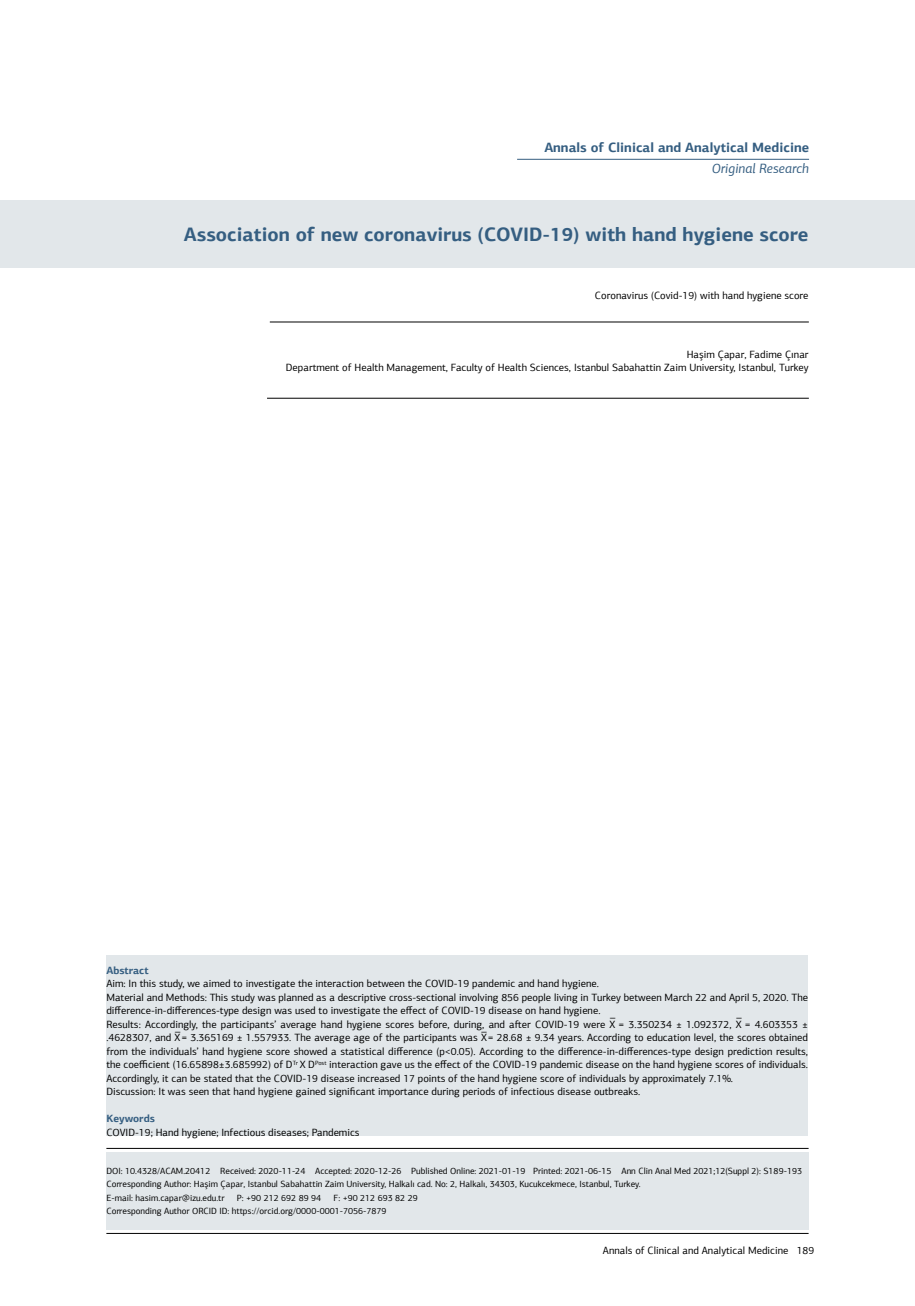
<style>
.page{position:relative;width:915px;height:1306px;background:#fff}
.page>*{position:absolute;margin:0;border:0;box-sizing:border-box;transform-origin:0 0}
.t1{font:700 19.5px "PF Agora Sans Pro";color:#355e81}
.t2{font:700 13.5px "PF Agora Sans Pro";color:#355e81}
.t3{font:italic 13.5px "PF Agora Sans Pro";color:#355e81}
.t4{font:10.5px/13.5px "PF Agora Sans Pro";color:#000}
.t5{font:700 10.5px "PF Agora Sans Pro";color:#355e81}
.t6{font:9px/13.5px "PF Agora Sans Pro";color:#000}
</style>
<div class="page">
<hr style="left:106px;top:1233px;width:702px;height:1px;background:#000">
<div style="left:0;top:200px;width:914px;height:68px;background:#e2e7ea"></div>
<hr style="left:106px;top:1148px;width:702px;height:1px;background:#000">
<hr style="left:270px;top:322px;width:538px;height:1px;background:#000">
<hr style="left:267px;top:398px;width:541px;height:1px;background:#000">
<hr style="left:517px;top:159px;width:291px;height:1px;background:#355e81">
<div style="left:106px;top:1151px;width:702px;height:78px;background:#e2e7ea"></div>
<div style="left:106px;top:955px;width:701px;height:180px;background:#e2e7ea"></div>
<p class="t2" style="left:544px;top:139px;width:266px">Annals of Clinical and Analytical Medicine</p>
<p class="t3" style="left:711px;top:160px;width:99px">Original Research</p>
<h1 class="t1" style="left:184px;top:222px;width:626px">Association of new coronavirus (COVID-19) with hand hygiene score</h1>
<p class="t4" style="left:594px;top:288px;width:215px">Coronavirus (Covid-19) with hand hygiene score</p>
<p class="t4" style="left:286px;top:347px;width:524px;text-align:right">Haşim Çapar, Fadime Çınar<br>Department of Health Management, Faculty of Health Sciences, Istanbul Sabahattin Zaim University, Istanbul, Turkey</p>
<p class="t5" style="left:106px;top:963px;width:44px">Abstract</p>
<p class="t4" style="left:106px;top:976px;width:703px">Aim: In this study, we aimed to investigate the interaction between the COVID-19 pandemic and hand hygiene.<br>Material and Methods: This study was planned as a descriptive cross-sectional involving 856 people living in Turkey between March 22 and April 5, 2020. The difference-in-differences-type design was used to investigate the effect of COVID-19 disease on hand hygiene.<br>Results: Accordingly, the participants’ average hand hygiene scores before, during, and after COVID-19 were X = 3.350234 ± 1.092372, X = 4.603353 ±</p>
<p class="t4" style="left:610px;top:1006px;width:7px">_</p>
<p class="t4" style="left:736px;top:1006px;width:7px">_</p>
<p class="t4" style="left:106px;top:1030px;width:703px">.4628307, and X= 3.365169 ± 1.557933. The average age of the participants was X= 28.68 ± 9.34 years. According to education level, the scores obtained</p>
<p class="t4" style="left:175px;top:1020px;width:7px">_</p>
<p class="t4" style="left:481px;top:1020px;width:7px">_</p>
<p class="t4" style="left:106px;top:1044px;width:703px">from the individuals’ hand hygiene score showed a statistical difference (p&lt;0.05). According to the difference-in-differences-type design prediction results, the coefficient (16.65898±3.685992) of D<sup>Tr</sup> X D<sup>Post</sup> interaction gave us the effect of the COVID-19 pandemic disease on the hand hygiene scores of individuals.<br>Accordingly, it can be stated that the COVID-19 disease increased 17 points of the hand hygiene score of individuals by approximately 7.1%.<br>Discussion: It was seen that hand hygiene gained significant importance during periods of infectious disease outbreaks.</p>
<p class="t5" style="left:106px;top:1112px;width:50px">Keywords</p>
<p class="t4" style="left:106px;top:1125px;width:255px">COVID-19; Hand hygiene; Infectious diseases; Pandemics</p>
<p class="t6" style="left:106px;top:1164px;width:697px">DOI: 10.4328/ACAM.20412 Received: 2020-11-24 Accepted: 2020-12-26 Published Online: 2021-01-19 Printed: 2021-06-15 Ann Clin Anal Med 2021;12(Suppl 2): S189-193<br>Corresponding Author: Haşim Çapar, Istanbul Sabahattin Zaim University, Halkalı cad. No: 2, Halkalı, 34303, Kucukcekmece, Istanbul, Turkey.<br>E-mail: hasim.capar@izu.edu.tr</p>
<p class="t6" style="left:237px;top:1191px;width:86px">P: +90 212 692 89 94</p>
<p class="t6" style="left:106px;top:1191px;width:313px;text-indent:227px">F: +90 212 693 82 29<br>Corresponding Author ORCID ID: https://orcid.org/0000-0001-7056-7879</p>
<p class="t4" style="left:602px;top:1243px;width:213px">Annals of Clinical and Analytical Medicine 189</p>
</div>
